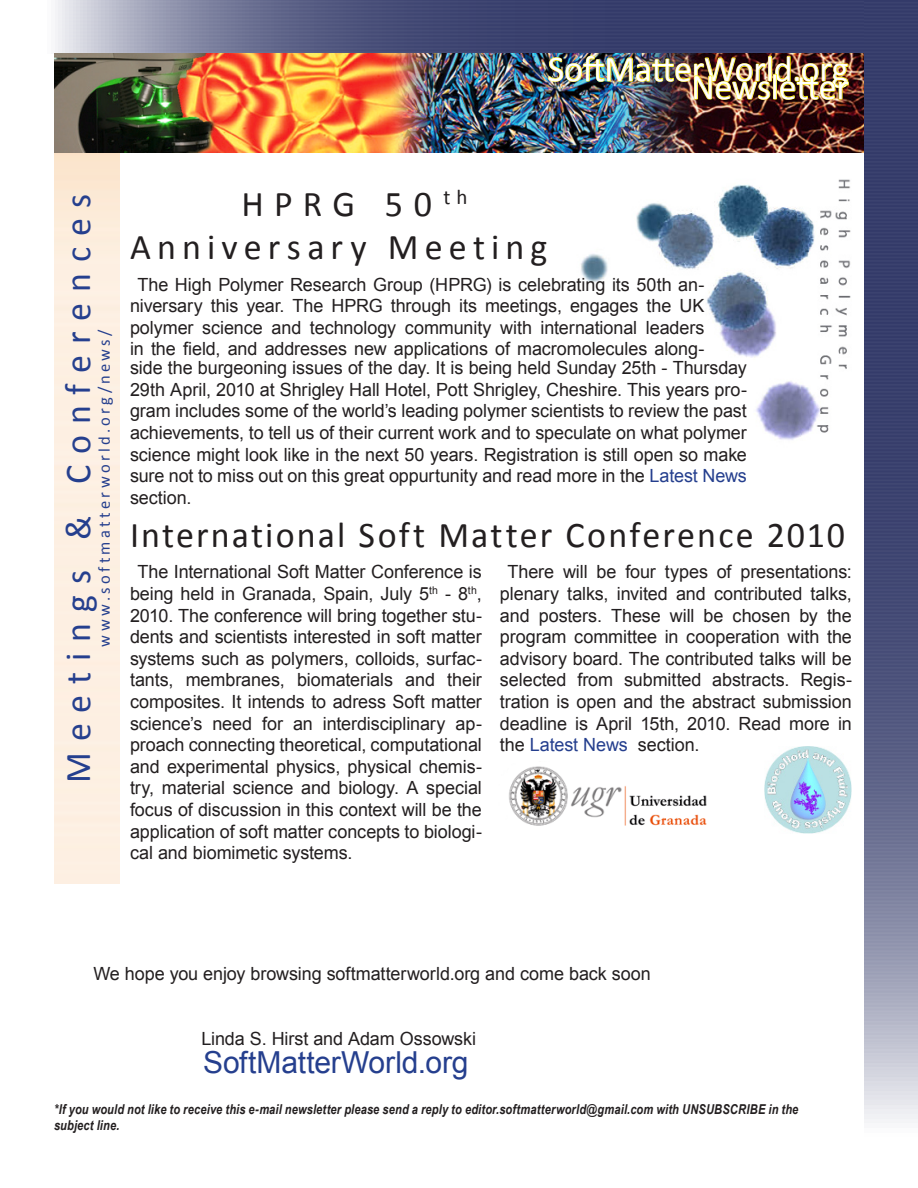
<style>
.page{position:relative;width:918px;height:1188px;background:#fff}
.page>*{position:absolute;margin:0;border:0;box-sizing:border-box;transform-origin:0 0}
.Heading1{font:36.3px "Calibri";letter-spacing:.065em;color:#231f20}
.Heading2{font:36.3px "Calibri";letter-spacing:-.01em;color:#fff}
.t1{font:36.3px "Calibri";letter-spacing:.3em;color:#253f8e}
.Heading1-2{font:36.3px "Calibri";letter-spacing:.17em;color:#231f20}
.t2{font:30.3px "Arial";letter-spacing:-.005em;color:#253f8e}
.t3{font:18.15px/21.6px "Arial";letter-spacing:-.005em;color:#231f20;text-align:justify}
.t4{font:16.65px "Calibri";letter-spacing:.2em;color:#253f8e}
.t5{font:italic 700 13.65px/16.2px "Arial Narrow";letter-spacing:.01em;color:#231f20}
.s1{color:#253f8e}
</style>
<div class="page">
<img style="left:54px;top:0;width:810px;height:54px">
<img style="left:864px;top:0;width:54px;height:1123px">
<img style="left:54px;top:54px;width:810px;height:99px">
<img style="left:581px;top:179px;width:270px;height:261px">
<img style="left:548px;top:55px;width:301px;height:45px">
<img style="left:509px;top:766px;width:198px;height:60px">
<img style="left:764px;top:747px;width:88px;height:87px">
<p class="Heading2" style="left:548px;top:46px;width:303px">SoftMatterWorld.org</p>
<p class="Heading2" style="left:691px;top:64px;width:159px">Newsletter</p>
<p class="t1" style="left:55px;top:783px;width:591px;rotate:-90deg">Meetings &amp; Conferences</p>
<p class="t4" style="left:94px;top:647px;width:318px;rotate:-90deg">www.softmatterworld.org/news/</p>
<p class="Heading1" style="left:241px;top:181px;width:228px">HPRG 50 <sup>th</sup></p>
<p class="Heading1-2" style="left:130px;top:224px;width:419px">Anniversary Meeting</p>
<p class="t3" style="left:130px;top:274px;width:576px;text-align:center">The High Polymer Research Group (HPRG) is celebrating its 50th an&shy;niversary this year. The HPRG through its meetings, engages the UK polymer science and technology community with international leaders in the field, and addresses new applications of macromolecules along-</p>
<p class="t3" style="left:130px;top:357px;width:618px">side the burgeoning issues of the day. It is being held Sunday 25th - Thursday 29th April, 2010 at Shrigley Hall Hotel, Pott Shrigley, Cheshire. This years pro&shy;gram includes some of the world’s leading polymer scientists to review the past achievements, to tell us of their current work and to speculate on what polymer science might look like in the next 50 years. Registration is still open so make sure not to miss out on this great oppurtunity and read more in the <span class="s1">Latest News </span>section.</p>
<p class="Heading1" style="left:130px;top:513px;width:717px">International Soft Matter Conference 2010</p>
<p class="t3" style="left:130px;top:561px;width:354px;text-indent:8px">The International Soft Matter Conference is being held in Granada, Spain, July 5<sup>th</sup> - 8<sup>th</sup>, 2010. The conference will bring together stu&shy;dents and scientists interested in soft matter systems such as polymers, colloids, surfac&shy;tants, membranes, biomaterials and their composites. It intends to adress Soft matter science’s need for an interdisciplinary ap&shy;proach connecting theoretical, computational and experimental physics, physical chemis&shy;try, material science and biology. A special focus of discussion in this context will be the application of soft matter concepts to biologi&shy;cal and biomimetic systems.</p>
<p class="t3" style="left:500px;top:561px;width:353px;text-indent:8px">There will be four types of presentations: plenary talks, invited and contributed talks, and posters. These will be chosen by the program committee in cooperation with the advisory board. The contributed talks will be selected from submitted abstracts. Regis&shy;tration is open and the abstract submission deadline is April 15th, 2010. Read more in the <span class="s1">Latest News</span> section.</p>
<p class="t3" style="left:93px;top:963px;width:559px">We hope you enjoy browsing softmatterworld.org and come back soon</p>
<p class="t3" style="left:201px;top:1028px;width:276px">Linda S. Hirst and Adam Ossowski</p>
<p class="t2" style="left:203px;top:1042px;width:267px">SoftMatterWorld.org</p>
<p class="t5" style="left:54px;top:1100px;width:746px">*If you would not like to receive this e-mail newsletter please send a reply to editor.softmatterworld@gmail.com with UNSUBSCRIBE in the subject line.</p>
</div>
